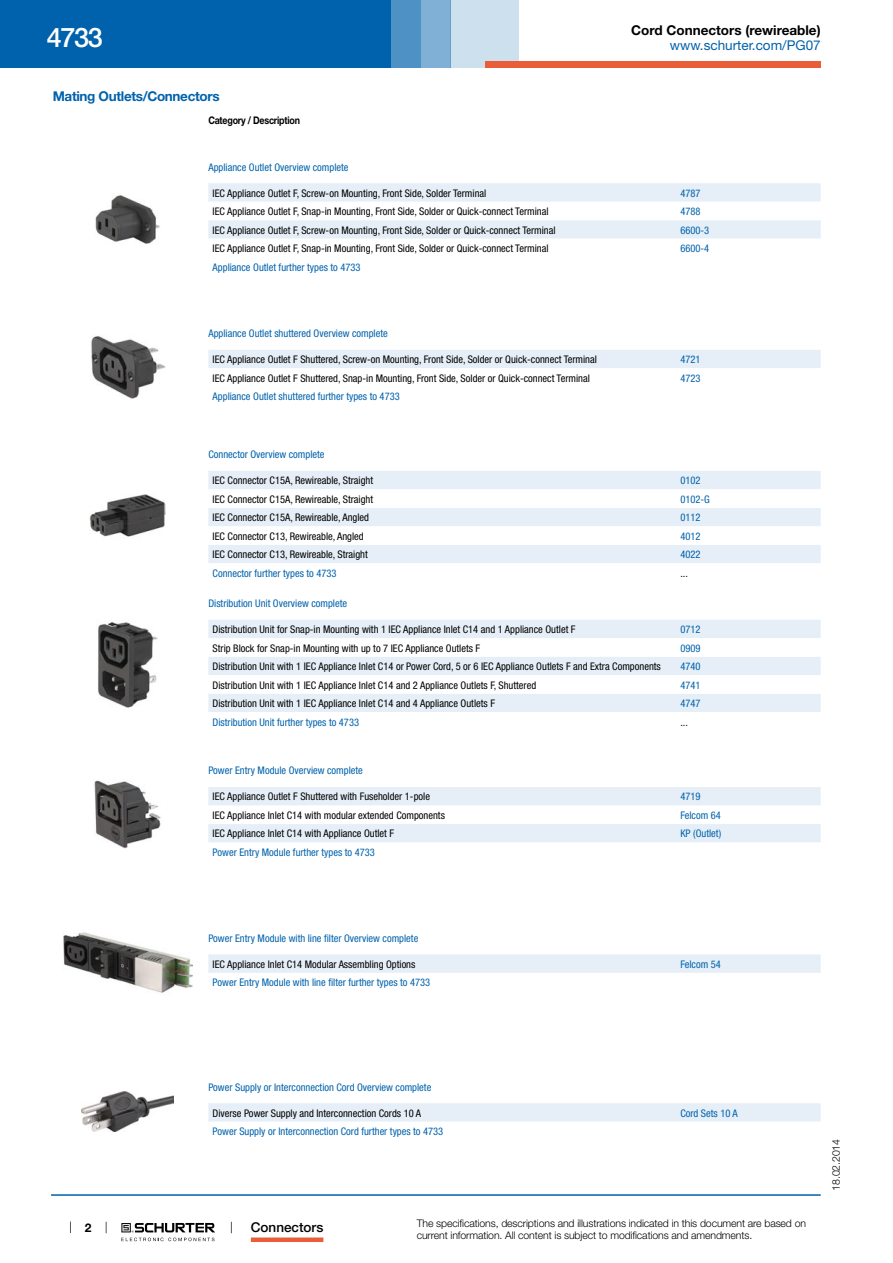
<style>
.page{position:relative;width:893px;height:1263px;background:#fff}
.page>*{position:absolute;margin:0;border:0;box-sizing:border-box;transform-origin:0 0}
.t1{font:500 27px "Helvetica Neue LT";color:#fff}
.t2{font:700 13.5px "Helvetica Neue LT";color:#000}
.t3{font:700 13.5px "Helvetica Neue LT";letter-spacing:-.025em;color:#0062ac}
.t4{font:13.5px "Helvetica Neue LT";color:#0062ac}
.t5{font:500 13.5px "Helvetica Neue LT";color:#000}
.t6{font:condensed 10.5px "Helvetica Neue LT";color:#000}
.t7{font:condensed 10.5px "Helvetica Neue LT";color:#0062ac}
.t8{font:300 10.5px/12.6px "Helvetica Neue LT";letter-spacing:-.01em;color:#000}
.t9{font:700 10.5px "Helvetica Neue LT";letter-spacing:-.025em;color:#000;scale:.85 1}
</style>
<div class="page">
<svg style="left:70px;top:1221px;width:1px;height:12px"></svg>
<svg style="left:121px;top:1223px;width:94px;height:18px"></svg>
<div style="left:0;top:0;width:391px;height:68px;background:#0062ac"></div>
<div style="left:421px;top:0;width:30px;height:68px;background:#80b0d5"></div>
<div style="left:391px;top:0;width:30px;height:68px;background:#4d91c5"></div>
<div style="left:451px;top:0;width:68px;height:68px;background:#cde0ee"></div>
<div style="left:485px;top:62px;width:336px;height:6px;background:#e95e38"></div>
<div style="left:251px;top:1237px;width:72px;height:5px;background:#e95e38"></div>
<img style="left:95px;top:195px;width:65px;height:49px">
<div style="left:208px;top:183px;width:613px;height:19px;background:#e6eff7"></div>
<svg style="left:208px;top:220px;width:613px;height:19px;background:#e7eff7"></svg>
<img style="left:91px;top:336px;width:74px;height:63px">
<div style="left:208px;top:350px;width:613px;height:18px;background:#e6eff7"></div>
<img style="left:89px;top:494px;width:77px;height:43px">
<div style="left:208px;top:471px;width:613px;height:18px;background:#e6eff7"></div>
<svg style="left:208px;top:508px;width:613px;height:55px;fill:#e6eff7"></svg>
<img style="left:98px;top:622px;width:60px;height:86px">
<div style="left:208px;top:620px;width:613px;height:18px;background:#e6eff7"></div>
<svg style="left:208px;top:657px;width:613px;height:55px;fill:#e6eff7"></svg>
<img style="left:94px;top:780px;width:67px;height:68px">
<svg style="left:208px;top:787px;width:613px;height:55px"></svg>
<img style="left:63px;top:932px;width:129px;height:61px">
<div style="left:208px;top:954px;width:613px;height:19px;background:#e6eff7"></div>
<img style="left:81px;top:1091px;width:93px;height:40px">
<div style="left:208px;top:1103px;width:613px;height:19px;background:#e6eff7"></div>
<hr style="left:51px;top:1194px;width:770px;height:2px;background:#0062ac">
<h1 class="t1" style="left:47px;top:21px;width:57px">4733</h1>
<p class="t2" style="left:631px;top:22px;width:191px">Cord Connectors (rewireable)</p>
<p class="t4" style="left:670px;top:37px;width:152px">www.schurter.com/PG07</p>
<p class="t3" style="left:53px;top:88px;width:168px">Mating Outlets/Connectors</p>
<p class="t9" style="left:208px;top:114px;width:109px">Category / Description</p>
<p class="t7" style="left:208px;top:161px;width:142px">Appliance Outlet Overview complete</p>
<p class="t6" style="left:213px;top:187px;width:275px">IEC Appliance Outlet F, Screw-on Mounting, Front Side, Solder Terminal</p>
<p class="t7" style="left:680px;top:187px;width:22px">4787</p>
<p class="t6" style="left:213px;top:205px;width:337px">IEC Appliance Outlet F, Snap-in Mounting, Front Side, Solder or Quick-connect Terminal</p>
<p class="t7" style="left:680px;top:205px;width:22px">4788</p>
<p class="t6" style="left:213px;top:224px;width:344px">IEC Appliance Outlet F, Screw-on Mounting, Front Side, Solder or Quick-connect Terminal</p>
<p class="t7" style="left:680px;top:224px;width:30px">6600-3</p>
<p class="t6" style="left:213px;top:242px;width:337px">IEC Appliance Outlet F, Snap-in Mounting, Front Side, Solder or Quick-connect Terminal</p>
<p class="t7" style="left:680px;top:242px;width:30px">6600-4</p>
<p class="t7" style="left:213px;top:261px;width:149px">Appliance Outlet further types to 4733</p>
<p class="t7" style="left:208px;top:327px;width:181px">Appliance Outlet shuttered Overview complete</p>
<p class="t6" style="left:213px;top:353px;width:386px">IEC Appliance Outlet F Shuttered, Screw-on Mounting, Front Side, Solder or Quick-connect Terminal</p>
<p class="t7" style="left:680px;top:353px;width:22px">4721</p>
<p class="t6" style="left:213px;top:372px;width:379px">IEC Appliance Outlet F Shuttered, Snap-in Mounting, Front Side, Solder or Quick-connect Terminal</p>
<p class="t7" style="left:680px;top:372px;width:22px">4723</p>
<p class="t7" style="left:213px;top:390px;width:189px">Appliance Outlet shuttered further types to 4733</p>
<p class="t7" style="left:208px;top:448px;width:118px">Connector Overview complete</p>
<p class="t6" style="left:213px;top:474px;width:162px">IEC Connector C15A, Rewireable, Straight</p>
<p class="t7" style="left:680px;top:474px;width:22px">0102</p>
<p class="t6" style="left:213px;top:493px;width:162px">IEC Connector C15A, Rewireable, Straight</p>
<p class="t7" style="left:680px;top:493px;width:31px">0102-G</p>
<p class="t6" style="left:213px;top:511px;width:158px">IEC Connector C15A, Rewireable, Angled</p>
<p class="t7" style="left:680px;top:511px;width:22px">0112</p>
<p class="t6" style="left:213px;top:530px;width:153px">IEC Connector C13, Rewireable, Angled</p>
<p class="t7" style="left:680px;top:530px;width:22px">4012</p>
<p class="t6" style="left:213px;top:548px;width:157px">IEC Connector C13, Rewireable, Straight</p>
<p class="t7" style="left:680px;top:548px;width:22px">4022</p>
<p class="t7" style="left:213px;top:567px;width:125px">Connector further types to 4733</p>
<p class="t6" style="left:680px;top:567px;width:9px">...</p>
<p class="t7" style="left:208px;top:597px;width:140px">Distribution Unit Overview complete</p>
<p class="t6" style="left:213px;top:623px;width:364px">Distribution Unit for Snap-in Mounting with 1 IEC Appliance Inlet C14 and 1 Appliance Outlet F</p>
<p class="t7" style="left:680px;top:623px;width:22px">0712</p>
<p class="t6" style="left:213px;top:642px;width:269px">Strip Block for Snap-in Mounting with up to 7 IEC Appliance Outlets F</p>
<p class="t7" style="left:680px;top:642px;width:22px">0909</p>
<p class="t6" style="left:213px;top:660px;width:450px">Distribution Unit with 1 IEC Appliance Inlet C14 or Power Cord, 5 or 6 IEC Appliance Outlets F and Extra Components</p>
<p class="t7" style="left:680px;top:660px;width:22px">4740</p>
<p class="t6" style="left:213px;top:679px;width:325px">Distribution Unit with 1 IEC Appliance Inlet C14 and 2 Appliance Outlets F, Shuttered</p>
<p class="t7" style="left:680px;top:679px;width:22px">4741</p>
<p class="t6" style="left:213px;top:697px;width:284px">Distribution Unit with 1 IEC Appliance Inlet C14 and 4 Appliance Outlets F</p>
<p class="t7" style="left:680px;top:697px;width:22px">4747</p>
<p class="t7" style="left:213px;top:716px;width:148px">Distribution Unit further types to 4733</p>
<p class="t6" style="left:680px;top:716px;width:9px">...</p>
<p class="t7" style="left:208px;top:765px;width:156px">Power Entry Module Overview complete</p>
<p class="t6" style="left:213px;top:791px;width:219px">IEC Appliance Outlet F Shuttered with Fuseholder 1-pole</p>
<p class="t7" style="left:680px;top:791px;width:22px">4719</p>
<p class="t6" style="left:213px;top:809px;width:234px">IEC Appliance Inlet C14 with modular extended Components</p>
<p class="t7" style="left:680px;top:809px;width:42px">Felcom 64</p>
<p class="t6" style="left:213px;top:828px;width:183px">IEC Appliance Inlet C14 with Appliance Outlet F</p>
<p class="t7" style="left:680px;top:828px;width:42px">KP (Outlet)</p>
<p class="t7" style="left:213px;top:846px;width:164px">Power Entry Module further types to 4733</p>
<p class="t7" style="left:208px;top:932px;width:211px">Power Entry Module with line filter Overview complete</p>
<p class="t6" style="left:213px;top:958px;width:204px">IEC Appliance Inlet C14 Modular Assembling Options</p>
<p class="t7" style="left:680px;top:958px;width:42px">Felcom 54</p>
<p class="t7" style="left:213px;top:976px;width:219px">Power Entry Module with line filter further types to 4733</p>
<p class="t7" style="left:208px;top:1081px;width:224px">Power Supply or Interconnection Cord Overview complete</p>
<p class="t6" style="left:213px;top:1107px;width:210px">Diverse Power Supply and Interconnection Cords 10 A</p>
<p class="t7" style="left:680px;top:1107px;width:59px">Cord Sets 10 A</p>
<p class="t7" style="left:213px;top:1125px;width:232px">Power Supply or Interconnection Cord further types to 4733</p>
<p class="t5" style="left:251px;top:1219px;width:74px">Connectors</p>
<p class="t8" style="left:417px;top:1216px;width:391px">The specifications, descriptions and illustrations indicated in this document are based on current information. All content is subject to modifications and amendments.</p>
<p class="t8" style="left:829px;top:1191px;width:53px;rotate:-90deg">18.02.2014</p>
</div>
